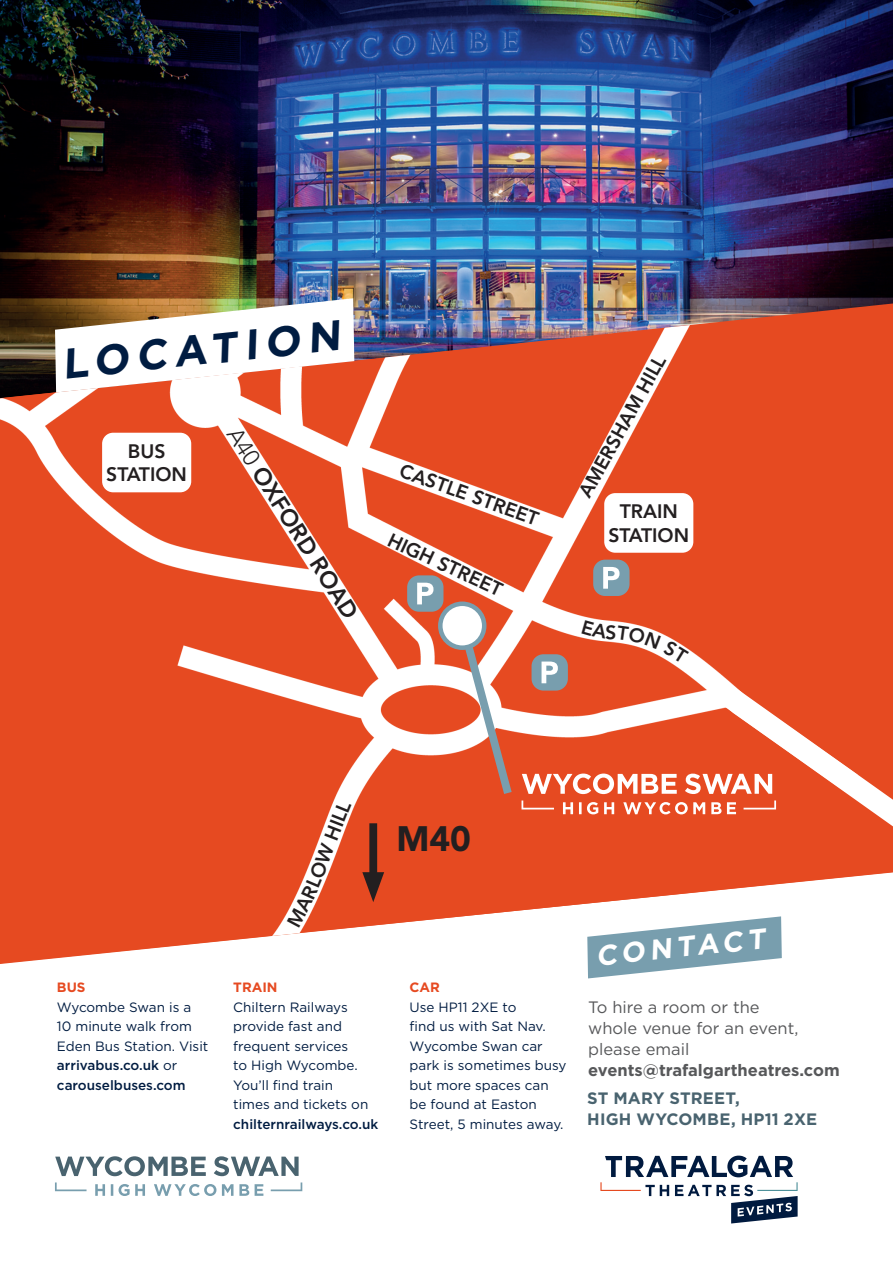
<style>
.page{position:relative;width:893px;height:1263px;background:#fff}
.page>*{position:absolute;margin:0;border:0;box-sizing:border-box;transform-origin:0 0}
.t1{font:700 42.3px "Gotham";color:#001c41}
.t2{font:900 35.1px "Avenir";color:#231f20}
.t3{font:700 28.35px "Gotham";color:#fff}
.t4{font:800 23.25px "Avenir";color:#231f20}
.t5{font:800 19.35px/23.2px "Avenir";color:#231f20;text-align:center}
.t6{font:16.5px/21px "Gotham";color:#57585a}
.t7{font:700 16.5px/21.1px "Gotham";letter-spacing:.01em;color:#49636f}
.t8{font:13.5px/19.5px "Gotham";color:#001c41}
.s1{font-weight:300}
.s2{font-weight:700;color:#e64a21}
.s3{font-weight:500}
.s4{font-weight:700}
</style>
<div class="page">
<img style="left:0;top:0;width:893px;height:303px">
<svg style="left:0;top:303px;width:893px;height:360px;background:#d34d2c"></svg>
<img style="left:0;top:306px;width:864px;height:658px">
<svg style="left:440px;top:604px;width:44px;height:44px"></svg>
<div style="left:438px;top:601px;width:48px;height:49px;border:4px solid #789eae;border-radius:50%"></div>
<div style="left:604px;top:493px;width:89px;height:60px;background:#fff;border-radius:11px"></div>
<div style="left:102px;top:433px;width:89px;height:59px;background:#fff;border-radius:11px"></div>
<div style="left:369px;top:823px;width:8px;height:62px;background:#231f20"></div>
<svg style="left:362px;top:872px;width:22px;height:30px"></svg>
<div style="left:593px;top:560px;width:36px;height:36px;background:#789eae;border-radius:12px"></div>
<div style="left:407px;top:575px;width:36px;height:37px;background:#789eae;border-radius:12px"></div>
<svg style="left:603px;top:567px;width:16px;height:22px"></svg>
<svg style="left:417px;top:583px;width:16px;height:21px"></svg>
<svg style="left:55px;top:298px;width:299px;height:94px"></svg>
<svg style="left:694px;top:663px;width:199px;height:228px;background:#e96441"></svg>
<svg style="left:271px;top:1182px;width:31px;height:9px"></svg>
<svg style="left:55px;top:1182px;width:32px;height:9px"></svg>
<svg style="left:95px;top:1184px;width:168px;height:12px"></svg>
<svg style="left:55px;top:1156px;width:244px;height:20px"></svg>
<svg style="left:587px;top:916px;width:195px;height:62px"></svg>
<svg style="left:600px;top:1155px;width:198px;height:68px"></svg>
<svg style="left:459px;top:620px;width:317px;height:194px"></svg>
<svg style="left:287px;top:799px;width:64px;height:129px"></svg>
<p class="t1" style="left:59px;top:336px;width:281px;rotate:-6deg">LOCATION</p>
<p class="t5" style="left:106px;top:440px;width:82px">BUS<br>STATION</p>
<p class="t4" style="left:243px;top:422px;width:224px;rotate:57deg"><span class="s1">A40</span> OXFORD ROAD</p>
<p class="t5" style="left:405px;top:459px;width:148px;rotate:20deg">CASTLE STREET</p>
<p class="t5" style="left:394px;top:528px;width:126px;rotate:25deg">HIGH STREET</p>
<p class="t5" style="left:574px;top:490px;width:160px;rotate:-61deg">AMERSHAM HILL</p>
<p class="t5" style="left:608px;top:500px;width:82px">TRAIN<br>STATION</p>
<p class="t2" style="left:396px;top:818px;width:76px">M40</p>
<p class="t8" style="left:57px;top:977px;width:153px"><span class="s2">BUS<br></span>Wycombe Swan is a<br>10 minute walk from<br>Eden Bus Station. Visit <span class="s3">arrivabus.co.uk</span> or <span class="s3">carouselbuses.com</span></p>
<p class="t8" style="left:233px;top:977px;width:147px"><span class="s2">TRAIN<br></span>Chiltern Railways provide fast and frequent services<br>to High Wycombe.<br>You’ll find train<br>times and tickets on <span class="s3">chilternrailways.co.uk</span></p>
<p class="t8" style="left:410px;top:977px;width:158px"><span class="s2">CAR<br></span>Use HP11 2XE to<br>find us with Sat Nav.<br>Wycombe Swan car park is sometimes busy but more spaces can be found at Easton<br>Street, 5 minutes away.</p>
<p class="t3" style="left:594px;top:937px;width:172px;rotate:-6deg">CONTACT</p>
<p class="t6" style="left:588px;top:996px;width:253px">To hire a room or the<br>whole venue for an event, please email <span class="s4">events@trafalgartheatres.com</span></p>
<p class="t7" style="left:587px;top:1087px;width:231px">ST MARY STREET,<br>HIGH WYCOMBE, HP11 2XE</p>
</div>
